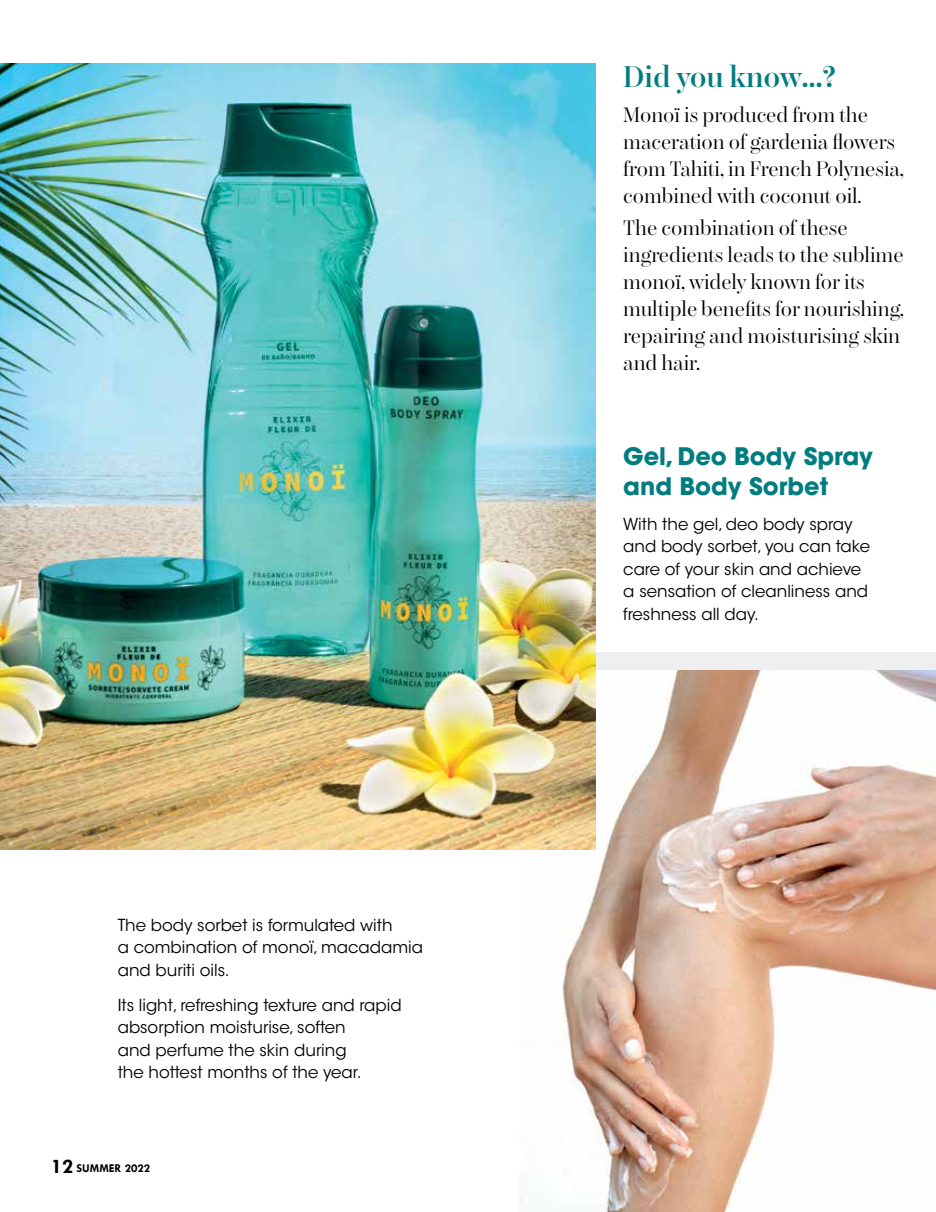
<style>
.page{position:relative;width:936px;height:1212px;background:#fff}
.page>*{position:absolute;margin:0;border:0;box-sizing:border-box;transform-origin:0 0}
.t1{font:600 30px "Chamberi Display";letter-spacing:-.005em;color:#007d7e}
.t2{font:700 24px/30px "ITC Avant Garde Std";color:#007d7e}
.t3{font:21px/27px "Chamberi Display";color:#000}
.t4{font:16.5px/22.5px "ITC Avant Garde Std";color:#000}
.t5{font:700 12px "Tw Cen";color:#000}
.s1{font-size:21px}
</style>
<div class="page">
<img style="left:519px;top:670px;width:416px;height:542px">
<div style="left:544px;top:653px;width:391px;height:17px;background:#f0efef"></div>
<img style="left:0;top:64px;width:595px;height:785px">
<p class="t4" style="left:118px;top:914px;width:307px">The body sorbet is formulated with<br>a combination of monoï, macadamia and buriti oils.</p>
<p class="t4" style="left:118px;top:994px;width:285px">Its light, refreshing texture and rapid absorption moisturise, soften<br>and perfume the skin during<br>the hottest months of the year.</p>
<p class="t5" style="left:51px;top:1161px;width:101px"><span class="s1">12</span> SUMMER 2022</p>
<h1 class="t1" style="left:623px;top:55px;width:213px">Did you know…?</h1>
<p class="t3" style="left:623px;top:100px;width:282px">Monoï is produced from the maceration of gardenia flowers from Tahiti, in French Polynesia, combined with coconut oil.</p>
<p class="t3" style="left:623px;top:212px;width:282px">The combination of these ingredients leads to the sublime monoï, widely known for its multiple benefits for nourishing, repairing and moisturising skin and hair.</p>
<h2 class="t2" style="left:623px;top:440px;width:251px">Gel, Deo Body Spray and Body Sorbet</h2>
<p class="t4" style="left:623px;top:513px;width:248px">With the gel, deo body spray and body sorbet, you can take care of your skin and achieve a sensation of cleanliness and freshness all day.</p>
</div>
